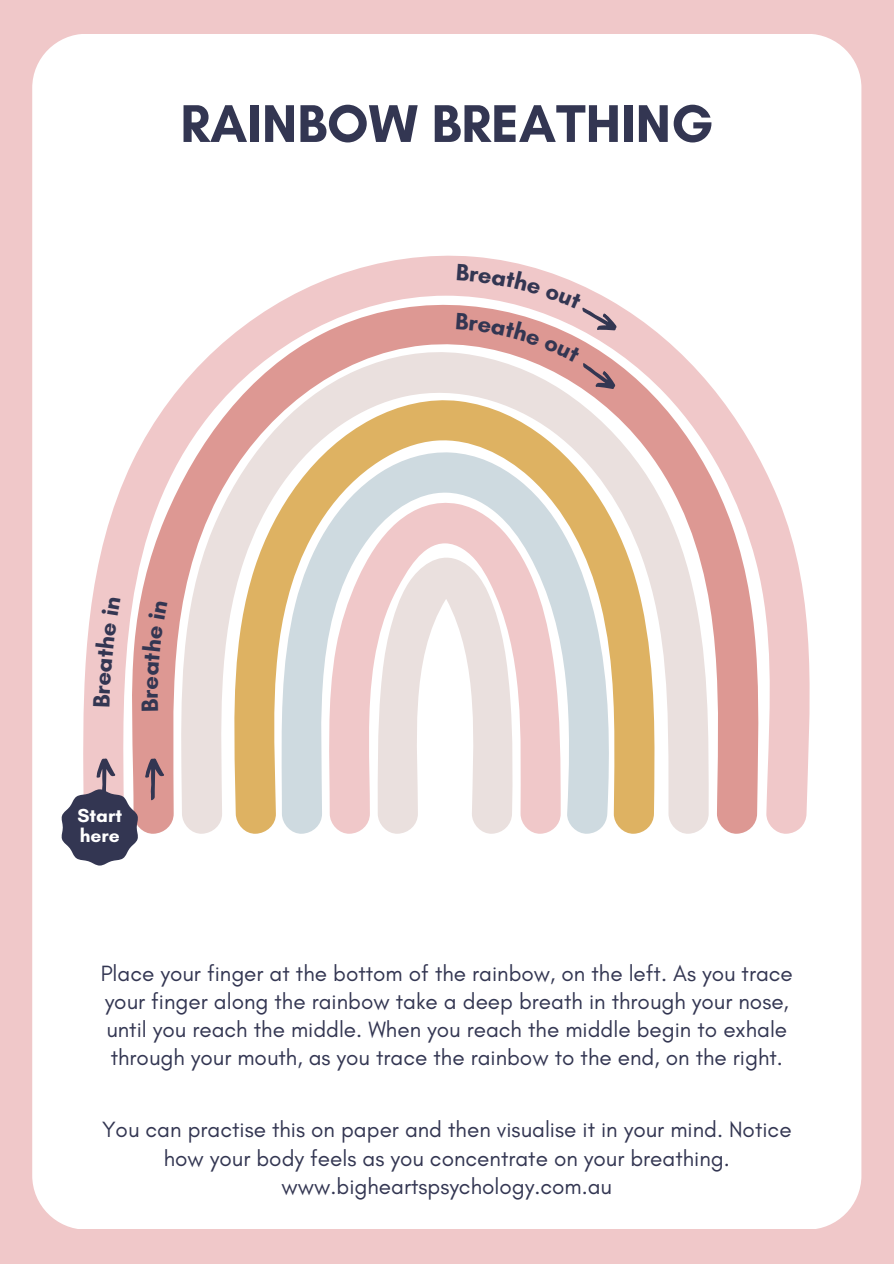
<style>
.page{position:relative;width:894px;height:1264px;background:#fff}
.page>*{position:absolute;margin:0;border:0;box-sizing:border-box;transform-origin:0 0}
.t1{font:700 54px "Glacial Indifference";color:#333652}
.t2{font:700 24px "Glacial Indifference";color:#333652}
.t3{font:22.5px/28.2px "Glacial Indifference";color:#333652}
.t4{font:700 19.2px "Glacial Indifference";color:#fff}
</style>
<div class="page">
<div style="left:0;top:0;width:893px;height:1263px;background:#f0c8c9"></div>
<div style="left:32px;top:34px;width:829px;height:1194px;background:#fff;border-radius:54px"></div>
<svg style="left:83px;top:255px;width:727px;height:578px"></svg>
<svg style="left:62px;top:757px;width:104px;height:108px"></svg>
<div style="left:93px;top:622px;width:24px;height:85px;background:#f0c8c9"></div>
<svg style="left:101px;top:597px;width:19px;height:19px"></svg>
<svg style="left:456px;top:264px;width:163px;height:133px"></svg>
<svg style="left:141px;top:698px;width:17px;height:12px"></svg>
<svg style="left:142px;top:626px;width:21px;height:63px"></svg>
<svg style="left:148px;top:600px;width:19px;height:20px"></svg>
<h1 class="t1" style="left:180px;top:91px;width:534px">RAINBOW BREATHING</h1>
<p class="t2" style="left:135px;top:698px;width:11px;rotate:-90deg">r</p>
<h1 class="t4" style="left:77px;top:804px;width:46px">Start</h1>
<p class="t4" style="left:80px;top:823px;width:41px">here</p>
<p class="t3" style="left:101px;top:958px;width:693px">Place your finger at the bottom of the rainbow, on the left. As you trace your finger along the rainbow take a deep breath in through your nose, until you reach the middle. When you reach the middle begin to exhale through your mouth, as you trace the rainbow to the end, on the right.</p>
<p class="t3" style="left:102px;top:1115px;width:690px;text-align:center">You can practise this on paper and then visualise it in your mind. Notice how your body feels as you concentrate on your breathing. www.bigheartspsychology.com.au</p>
</div>
